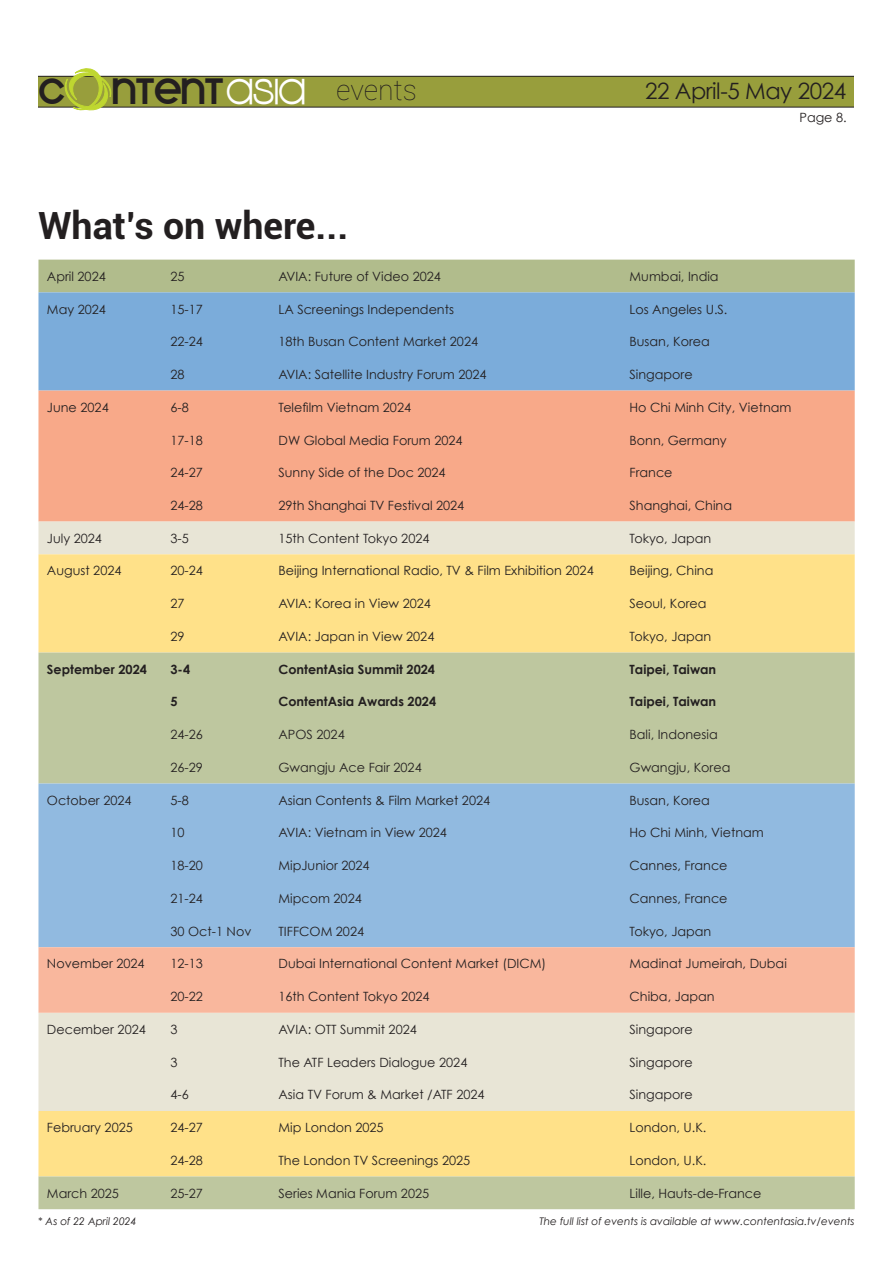
<style>
.page{position:relative;width:893px;height:1263px;background:#fff}
.page>*{position:absolute;margin:0;border:0;box-sizing:border-box;transform-origin:0 0}
.t1{font:41.1px "Kravitz Extra Thermal";letter-spacing:-.02em;color:#231f20}
.t2{font:700 37.5px "Roboto";color:#231f20}
.t3{font:22.5px "Century Gothic";letter-spacing:-.02em;color:#231f20}
.t4{font:12.75px "Century Gothic";color:#231f20}
.t5{font:700 12.75px "Century Gothic";color:#231f20}
.t6{font:italic 10.5px "Century Gothic";color:#231f20}
.s1{font-family:"Kravitz Thermal";font-size:44.25px;color:#fff}
.s2{font-family:"Roboto";font-weight:100;font-size:28.5px}
</style>
<div class="page">
<div style="left:32px;top:76px;width:831px;height:31px;background:#989e3c"></div>
<div style="left:31px;top:76px;width:832px;height:31px;border:1px solid #231f20"></div>
<div style="left:854px;top:70px;width:14px;height:41px;background:#fff"></div>
<div style="left:24px;top:70px;width:14px;height:41px;background:#fff"></div>
<svg style="left:62px;top:68px;width:50px;height:43px"></svg>
<div style="left:38px;top:260px;width:817px;height:32px;background:#b1bc8c"></div>
<div style="left:38px;top:292px;width:817px;height:99px;background:#7bacda"></div>
<div style="left:38px;top:391px;width:817px;height:131px;background:#f8a989"></div>
<div style="left:38px;top:522px;width:817px;height:32px;background:#e8e5d6"></div>
<div style="left:38px;top:554px;width:817px;height:98px;background:#ffe189"></div>
<svg style="left:38px;top:652px;width:817px;height:557px;background:#d7d5ab"></svg>
<div style="left:38px;top:783px;width:817px;height:164px;background:#91bae0"></div>
<div style="left:38px;top:947px;width:817px;height:66px;background:#f9b79d"></div>
<h1 class="t1" style="left:38px;top:65px;width:381px">C NTENT<span class="s1">ASIA</span> <span class="s2">events</span></h1>
<h3 class="t3" style="left:645px;top:77px;width:203px">22 April-5 May 2024</h3>
<p class="t4" style="left:799px;top:109px;width:49px">Page 8.</p>
<h2 class="t2" style="left:38px;top:199px;width:311px">What’s on where...</h2>
<p class="t4" style="left:47px;top:268px;width:60px">April 2024</p>
<p class="t4" style="left:171px;top:268px;width:16px">25</p>
<p class="t4" style="left:279px;top:268px;width:164px">AVIA: Future of Video 2024</p>
<p class="t4" style="left:630px;top:268px;width:91px">Mumbai, India</p>
<p class="t4" style="left:47px;top:301px;width:61px">May 2024</p>
<p class="t4" style="left:171px;top:301px;width:34px">15-17</p>
<p class="t4" style="left:279px;top:301px;width:177px">LA Screenings Independents</p>
<p class="t4" style="left:630px;top:301px;width:99px">Los Angeles U.S.</p>
<p class="t4" style="left:171px;top:334px;width:34px">22-24</p>
<p class="t4" style="left:279px;top:334px;width:201px">18th Busan Content Market 2024</p>
<p class="t4" style="left:630px;top:334px;width:82px">Busan, Korea</p>
<p class="t4" style="left:171px;top:367px;width:16px">28</p>
<p class="t4" style="left:279px;top:367px;width:210px">AVIA: Satellite Industry Forum 2024</p>
<p class="t4" style="left:630px;top:367px;width:65px">Singapore</p>
<p class="t4" style="left:47px;top:399px;width:63px">June 2024</p>
<p class="t4" style="left:171px;top:399px;width:20px">6-8</p>
<p class="t4" style="left:279px;top:399px;width:134px">Telefilm Vietnam 2024</p>
<p class="t4" style="left:630px;top:399px;width:163px">Ho Chi Minh City, Vietnam</p>
<p class="t4" style="left:171px;top:432px;width:34px">17-18</p>
<p class="t4" style="left:279px;top:432px;width:186px">DW Global Media Forum 2024</p>
<p class="t4" style="left:630px;top:432px;width:99px">Bonn, Germany</p>
<p class="t4" style="left:171px;top:465px;width:34px">24-27</p>
<p class="t4" style="left:279px;top:465px;width:169px">Sunny Side of the Doc 2024</p>
<p class="t4" style="left:630px;top:465px;width:45px">France</p>
<p class="t4" style="left:171px;top:498px;width:34px">24-28</p>
<p class="t4" style="left:279px;top:498px;width:187px">29th Shanghai TV Festival 2024</p>
<p class="t4" style="left:630px;top:498px;width:104px">Shanghai, China</p>
<p class="t4" style="left:47px;top:530px;width:57px">July 2024</p>
<p class="t4" style="left:171px;top:530px;width:20px">3-5</p>
<p class="t4" style="left:279px;top:530px;width:153px">15th Content Tokyo 2024</p>
<p class="t4" style="left:630px;top:530px;width:83px">Tokyo, Japan</p>
<p class="t4" style="left:47px;top:563px;width:76px">August 2024</p>
<p class="t4" style="left:171px;top:563px;width:34px">20-24</p>
<p class="t4" style="left:279px;top:563px;width:317px">Beijing International Radio, TV &amp; Film Exhibition 2024</p>
<p class="t4" style="left:630px;top:563px;width:85px">Beijing, China</p>
<p class="t4" style="left:171px;top:596px;width:16px">27</p>
<p class="t4" style="left:279px;top:596px;width:154px">AVIA: Korea in View 2024</p>
<p class="t4" style="left:630px;top:596px;width:79px">Seoul, Korea</p>
<p class="t4" style="left:171px;top:629px;width:16px">29</p>
<p class="t4" style="left:279px;top:629px;width:157px">AVIA: Japan in View 2024</p>
<p class="t4" style="left:630px;top:629px;width:83px">Tokyo, Japan</p>
<p class="t5" style="left:47px;top:661px;width:101px">September 2024</p>
<p class="t5" style="left:171px;top:661px;width:21px">3-4</p>
<p class="t5" style="left:279px;top:661px;width:158px">ContentAsia Summit 2024</p>
<p class="t5" style="left:630px;top:661px;width:88px">Taipei, Taiwan</p>
<p class="t5" style="left:171px;top:694px;width:9px">5</p>
<p class="t5" style="left:279px;top:694px;width:159px">ContentAsia Awards 2024</p>
<p class="t5" style="left:630px;top:694px;width:88px">Taipei, Taiwan</p>
<p class="t4" style="left:171px;top:727px;width:34px">24-26</p>
<p class="t4" style="left:279px;top:727px;width:68px">APOS 2024</p>
<p class="t4" style="left:630px;top:727px;width:90px">Bali, Indonesia</p>
<p class="t4" style="left:171px;top:759px;width:34px">26-29</p>
<p class="t4" style="left:279px;top:759px;width:145px">Gwangju Ace Fair 2024</p>
<p class="t4" style="left:630px;top:759px;width:102px">Gwangju, Korea</p>
<p class="t4" style="left:47px;top:792px;width:86px">October 2024</p>
<p class="t4" style="left:171px;top:792px;width:20px">5-8</p>
<p class="t4" style="left:279px;top:792px;width:213px">Asian Contents &amp; Film Market 2024</p>
<p class="t4" style="left:630px;top:792px;width:82px">Busan, Korea</p>
<p class="t4" style="left:171px;top:825px;width:16px">10</p>
<p class="t4" style="left:279px;top:825px;width:170px">AVIA: Vietnam in View 2024</p>
<p class="t4" style="left:630px;top:825px;width:136px">Ho Chi Minh, Vietnam</p>
<p class="t4" style="left:171px;top:858px;width:34px">18-20</p>
<p class="t4" style="left:279px;top:858px;width:93px">MipJunior 2024</p>
<p class="t4" style="left:630px;top:858px;width:99px">Cannes, France</p>
<p class="t4" style="left:171px;top:890px;width:34px">21-24</p>
<p class="t4" style="left:279px;top:890px;width:85px">Mipcom 2024</p>
<p class="t4" style="left:630px;top:890px;width:99px">Cannes, France</p>
<p class="t4" style="left:171px;top:923px;width:82px">30 Oct-1 Nov</p>
<p class="t4" style="left:279px;top:923px;width:87px">TIFFCOM 2024</p>
<p class="t4" style="left:630px;top:923px;width:83px">Tokyo, Japan</p>
<p class="t4" style="left:47px;top:956px;width:99px">November 2024</p>
<p class="t4" style="left:171px;top:956px;width:34px">12-13</p>
<p class="t4" style="left:279px;top:956px;width:269px">Dubai International Content Market (DICM)</p>
<p class="t4" style="left:630px;top:956px;width:159px">Madinat Jumeirah, Dubai</p>
<p class="t4" style="left:171px;top:989px;width:34px">20-22</p>
<p class="t4" style="left:279px;top:989px;width:153px">16th Content Tokyo 2024</p>
<p class="t4" style="left:630px;top:989px;width:87px">Chiba, Japan</p>
<p class="t4" style="left:47px;top:1021px;width:100px">December 2024</p>
<p class="t4" style="left:171px;top:1021px;width:9px">3</p>
<p class="t4" style="left:279px;top:1021px;width:140px">AVIA: OTT Summit 2024</p>
<p class="t4" style="left:630px;top:1021px;width:65px">Singapore</p>
<p class="t4" style="left:171px;top:1054px;width:9px">3</p>
<p class="t4" style="left:279px;top:1054px;width:190px">The ATF Leaders Dialogue 2024</p>
<p class="t4" style="left:630px;top:1054px;width:65px">Singapore</p>
<p class="t4" style="left:171px;top:1087px;width:20px">4-6</p>
<p class="t4" style="left:279px;top:1087px;width:208px">Asia TV Forum &amp; Market /ATF 2024</p>
<p class="t4" style="left:630px;top:1087px;width:65px">Singapore</p>
<p class="t4" style="left:47px;top:1120px;width:87px">February 2025</p>
<p class="t4" style="left:171px;top:1120px;width:34px">24-27</p>
<p class="t4" style="left:279px;top:1120px;width:107px">Mip London 2025</p>
<p class="t4" style="left:630px;top:1120px;width:78px">London, U.K.</p>
<p class="t4" style="left:171px;top:1152px;width:34px">24-28</p>
<p class="t4" style="left:279px;top:1152px;width:193px">The London TV Screenings 2025</p>
<p class="t4" style="left:630px;top:1152px;width:78px">London, U.K.</p>
<p class="t4" style="left:47px;top:1185px;width:73px">March 2025</p>
<p class="t4" style="left:171px;top:1185px;width:34px">25-27</p>
<p class="t4" style="left:279px;top:1185px;width:152px">Series Mania Forum 2025</p>
<p class="t4" style="left:630px;top:1185px;width:133px">Lille, Hauts-de-France</p>
<p class="t6" style="left:38px;top:1214px;width:100px">* As of 22 April 2024</p>
<p class="t6" style="left:539px;top:1214px;width:317px">The full list of events is available at www.contentasia.tv/events</p>
</div>
